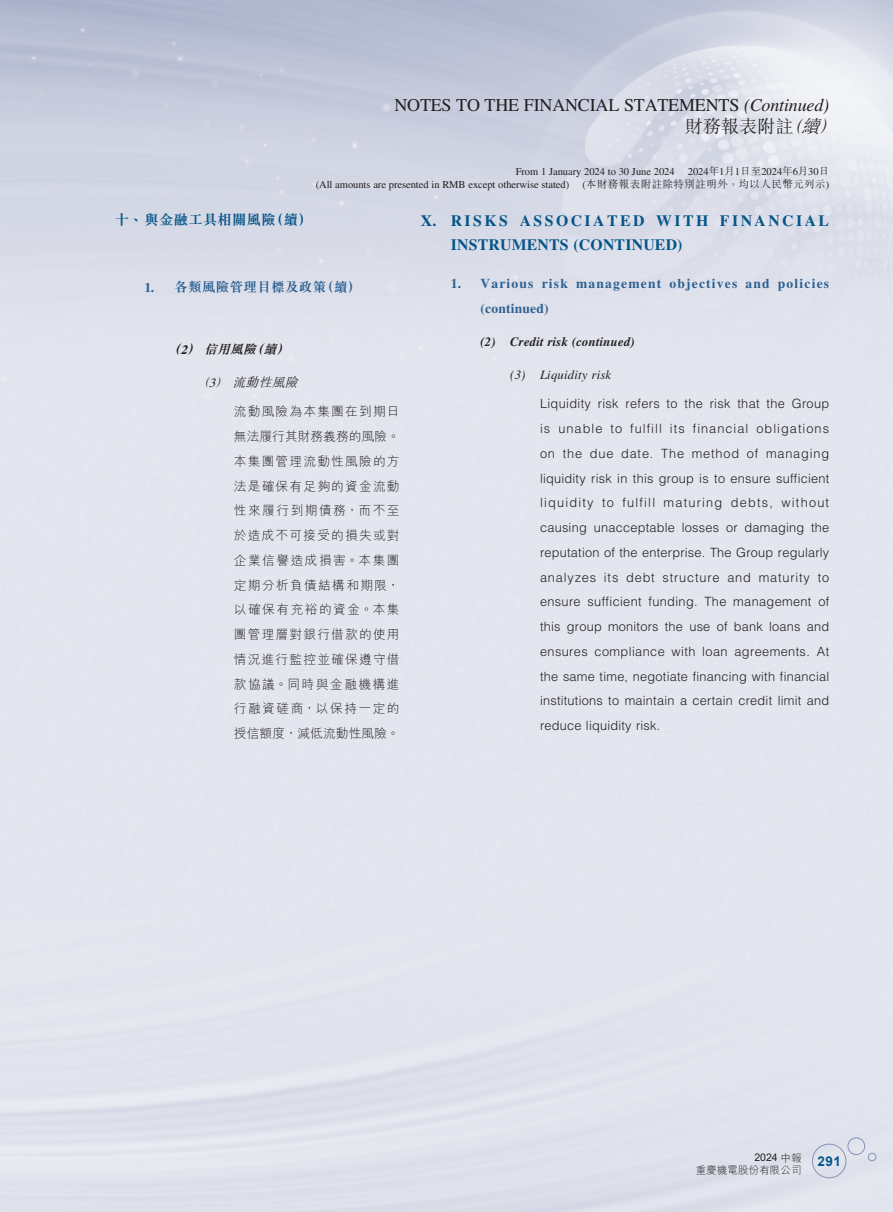
<style>
.page{position:relative;width:893px;height:1212px;background:#fff}
.page>*{position:absolute;margin:0;border:0;box-sizing:border-box;transform-origin:0 0}
.t1{font:18px "Times LT Std";letter-spacing:-.01em;color:#231f20}
.t2{font:300 18px "M Sung HK";letter-spacing:.005em;color:#231f20}
.t3{font:700 15.75px/24.8px "Times LT Std";letter-spacing:.16em;color:#045588}
.t4{font:700 14.25px "M Sung HK";letter-spacing:.025em;color:#045588}
.t5{font:700 13.5px/24.8px "Times LT Std";letter-spacing:.09em;color:#2b6091}
.t6{font:700 13.5px "M Sung HK";letter-spacing:.025em;color:#2b6091}
.t7{font:700 13.5px "Arial";color:#045588}
.t8{font:300 12.75px/24.8px "Helvetica LT Std";letter-spacing:.02em;color:#231f20;text-align:justify}
.t9{font:300 12.75px/24.8px "M Hei HK";letter-spacing:.09em;color:#231f20;text-align:justify}
.t10{font:italic 700 12.75px "Times LT Std";letter-spacing:.015em;color:#231f20}
.t11{font:italic 12.75px "Times LT Std";letter-spacing:.015em;color:#231f20}
.t12{font:italic 700 12.75px "M Sung HK";color:#231f20}
.t13{font:italic 300 12.75px "M Sung HK";color:#231f20}
.t14{font:10.5px "Times LT Std";letter-spacing:-.005em;color:#231f20}
.t15{font:300 10.5px "M Sung HK";letter-spacing:.045em;color:#231f20}
.t16{font:300 10.5px "M Hei HK";letter-spacing:.01em;color:#231f20}
.t17{font:10.5px "Arial";color:#231f20}
.s1{font-style:italic}
.s2{font-family:"M Sung HK";font-weight:300}
.s3{font-family:"Times LT Std";font-weight:400}
.s4{font-family:"Times LT Std"}
.s5{font-family:"M Hei HK";font-weight:300}
</style>
<div class="page">
<div style="left:812px;top:1144px;width:34px;height:34px;border:1px solid #8694b6;border-radius:50%"></div>
<div style="left:847px;top:1137px;width:18px;height:18px;border:1px solid #8694b6;border-radius:50%"></div>
<div style="left:868px;top:1153px;width:8px;height:8px;border:1px solid #8694b6;border-radius:50%"></div>
<h1 class="t1" style="left:394px;top:94px;width:436px">NOTES TO THE FINANCIAL STATEMENTS <span class="s1">(Continued)</span></h1>
<h1 class="t2" style="left:685px;top:114px;width:159px">財務報表附註<span class="s1">（續）</span></h1>
<p class="t14" style="left:516px;top:166px;width:161px">From 1 January 2024 to 30 June 2024</p>
<p class="t14" style="left:688px;top:166px;width:143px">2024<span class="s2">年</span>1<span class="s2">月</span>1<span class="s2">日至</span>2024<span class="s2">年</span>6<span class="s2">月</span>30<span class="s2">日</span></p>
<p class="t14" style="left:316px;top:179px;width:255px">(All amounts are presented in RMB except otherwise stated)</p>
<p class="t15" style="left:582px;top:177px;width:248px"><span class="s3">(</span>本財務報表附註除特別註明外，均以人民幣元列示<span class="s3">)</span></p>
<p class="t4" style="left:115px;top:213px;width:199px">十、與金融工具相關風險（續）</p>
<p class="t6" style="left:145px;top:280px;width:218px"><span class="s4">1.</span> 各類風險管理目標及政策（續）</p>
<p class="t12" style="left:168px;top:343px;width:125px">（<span class="s4">2</span>）信用風險（續）</p>
<p class="t13" style="left:196px;top:374px;width:107px">（<span class="s3">3</span>）流動性風險</p>
<p class="t9" style="left:234px;top:399px;width:167px">流動風險為本集團在到期日無法履行其財務義務的風險。本集團管理流動性風險的方法是確保有足夠的資金流動性來履行到期債務，而不至於造成不可接受的損失或對企業信譽造成損害。本集團定期分析負債結構和期限，以確保有充裕的資金。本集團管理層對銀行借款的使用情況進行監控並確保遵守借款協議。同時與金融機構進行融資磋商，以保持一定的授信額度，減低流動性風險。</p>
<p class="t3" style="left:451px;top:208px;width:380px;text-indent:-30px">X. RISKS ASSOCIATED WITH FINANCIAL<br>INSTRUMENTS (CONTINUED)</p>
<p class="t5" style="left:480px;top:271px;width:350px;text-indent:-30px">1. Various risk management objectives and policies (continued)</p>
<p class="t10" style="left:480px;top:334px;width:156px">(2) Credit risk (continued)</p>
<p class="t11" style="left:510px;top:368px;width:102px">(3) Liquidity risk</p>
<p class="t8" style="left:540px;top:391px;width:291px">Liquidity risk refers to the risk that the Group is unable to fulfill its financial obligations on the due date. The method of managing liquidity risk in this group is to ensure sufficient liquidity to fulfill maturing debts, without causing unacceptable losses or damaging the reputation of the enterprise. The Group regularly analyzes its debt structure and maturity to ensure sufficient funding. The management of this group monitors the use of bank loans and ensures compliance with loan agreements. At the same time, negotiate financing with financial institutions to maintain a certain credit limit and reduce liquidity risk.</p>
<p class="t17" style="left:754px;top:1150px;width:49px">2024 <span class="s5">中報</span></p>
<p class="t16" style="left:696px;top:1164px;width:107px">重慶機電股份有限公司</p>
<p class="t7" style="left:817px;top:1151px;width:25px">291</p>
</div>
